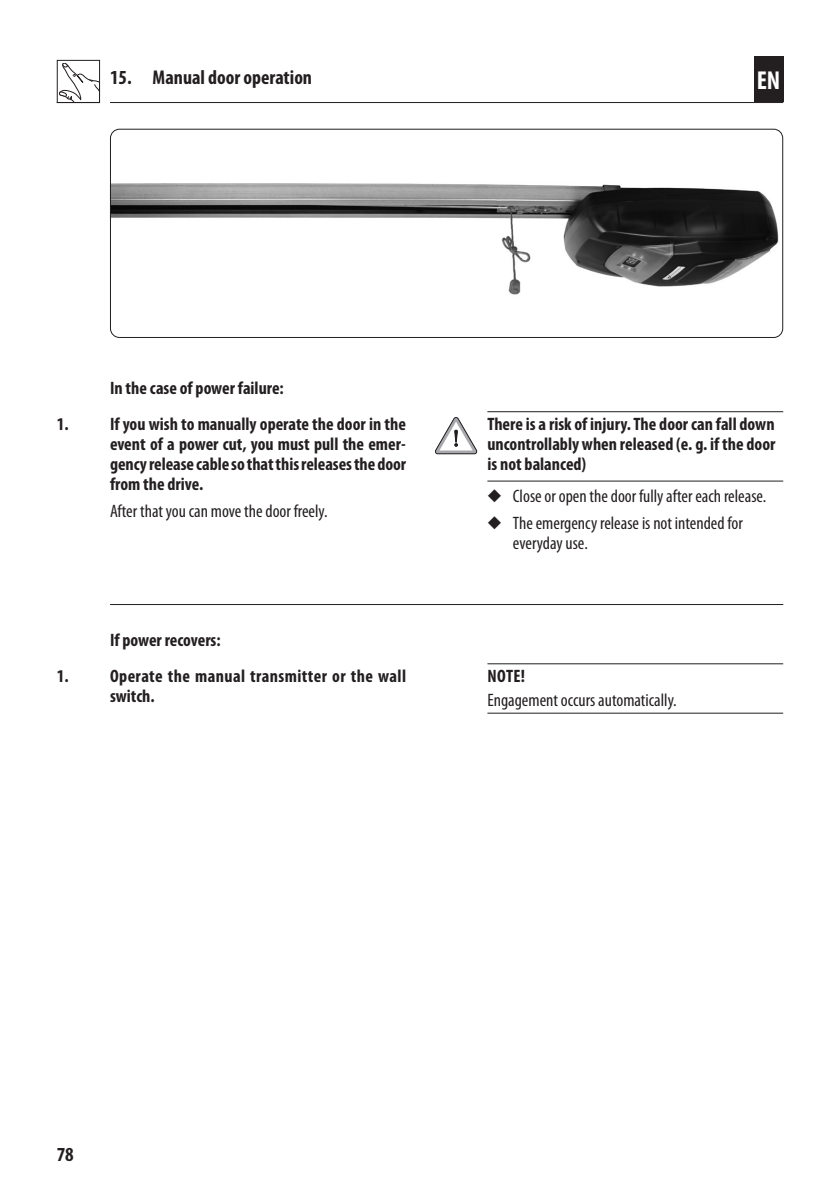
<style>
.page{position:relative;width:840px;height:1191px;background:#fff}
.page>*{position:absolute;margin:0;border:0;box-sizing:border-box;transform-origin:0 0}
.t1{font:700 condensed 26px "Myriad Pro";color:#fff}
.t2{font:700 condensed 20px "Myriad Pro";color:#231f20}
.Sicherheitshinweise{font:700 condensed 18px/20px "Myriad Pro";color:#231f20;text-align:justify}
.Handlungsschritte{font:condensed 18px/20px "Myriad Pro";color:#231f20}
.Sicherheitshinweise-2{font:700 condensed 18px/20px "Myriad Pro";letter-spacing:.025em;color:#231f20}
.Untertitel_-_EN{font:700 condensed 18px "Myriad Pro";color:#231f20}
.Fließtext_nach_HINWE{font:condensed 18px "Myriad Pro";color:#231f20}
.HINWEIS_WICHTIG_-_EN{font:700 condensed 18px "Myriad Pro";color:#231f20}
</style>
<div class="page">
<hr style="left:110px;top:102px;width:672px;height:1px;background:#231f20">
<img style="left:110px;top:129px;width:672px;height:166px">
<div style="left:110px;top:129px;width:672px;height:209px;border:1px solid #231f20;border-radius:9px"></div>
<svg style="left:434px;top:417px;width:43px;height:37px"></svg>
<hr style="left:110px;top:604px;width:672px;height:1px;background:#231f20">
<svg style="left:59px;top:63px;width:39px;height:38px"></svg>
<div style="left:57px;top:60px;width:43px;height:43px;border:1px solid #231f20"></div>
<div style="left:753px;top:57px;width:29px;height:45px;background:#231f20"></div>
<hr style="left:487px;top:663px;width:295px;height:1px;background:#231f20">
<hr style="left:487px;top:712px;width:295px;height:1px;background:#231f20">
<hr style="left:487px;top:411px;width:295px;height:1px;background:#231f20">
<hr style="left:487px;top:480px;width:295px;height:1px;background:#231f20">
<p class="t2" style="left:110px;top:66px;width:203px">15. Manual door operation</p>
<h1 class="t1" style="left:756px;top:66px;width:25px">EN</h1>
<p class="Untertitel_-_EN" style="left:110px;top:378px;width:175px">In the case of power failure:</p>
<p class="Sicherheitshinweise" style="left:110px;top:414px;width:297px;text-indent:-53px">1. If you wish to manually operate the door in the event of a power cut, you must pull the emer&shy;gency release cable so that this releases the door from the drive.</p>
<p class="Handlungsschritte" style="left:110px;top:501px;width:219px">After that you can move the door freely.</p>
<p class="Untertitel_-_EN" style="left:110px;top:630px;width:112px">If power recovers:</p>
<p class="Sicherheitshinweise-2" style="left:110px;top:666px;width:297px;text-indent:-53px">1. Operate the manual transmitter or the wall switch.</p>
<p class="Sicherheitshinweise" style="left:487px;top:414px;width:289px">There is a risk of injury. The door can fall down uncontrollably when released (e. g. if the door is not balanced)</p>
<p class="Handlungsschritte" style="left:487px;top:487px;width:280px">◆ Close or open the door fully after each release.</p>
<p class="Handlungsschritte" style="left:512px;top:513px;width:231px;text-indent:-26px">◆ The emergency release is not intended for everyday use.</p>
<p class="HINWEIS_WICHTIG_-_EN" style="left:487px;top:666px;width:39px">NOTE!</p>
<p class="Fließtext_nach_HINWE" style="left:487px;top:690px;width:191px">Engagement occurs automatically.</p>
<p class="t2" style="left:57px;top:1143px;width:19px">78</p>
</div>
